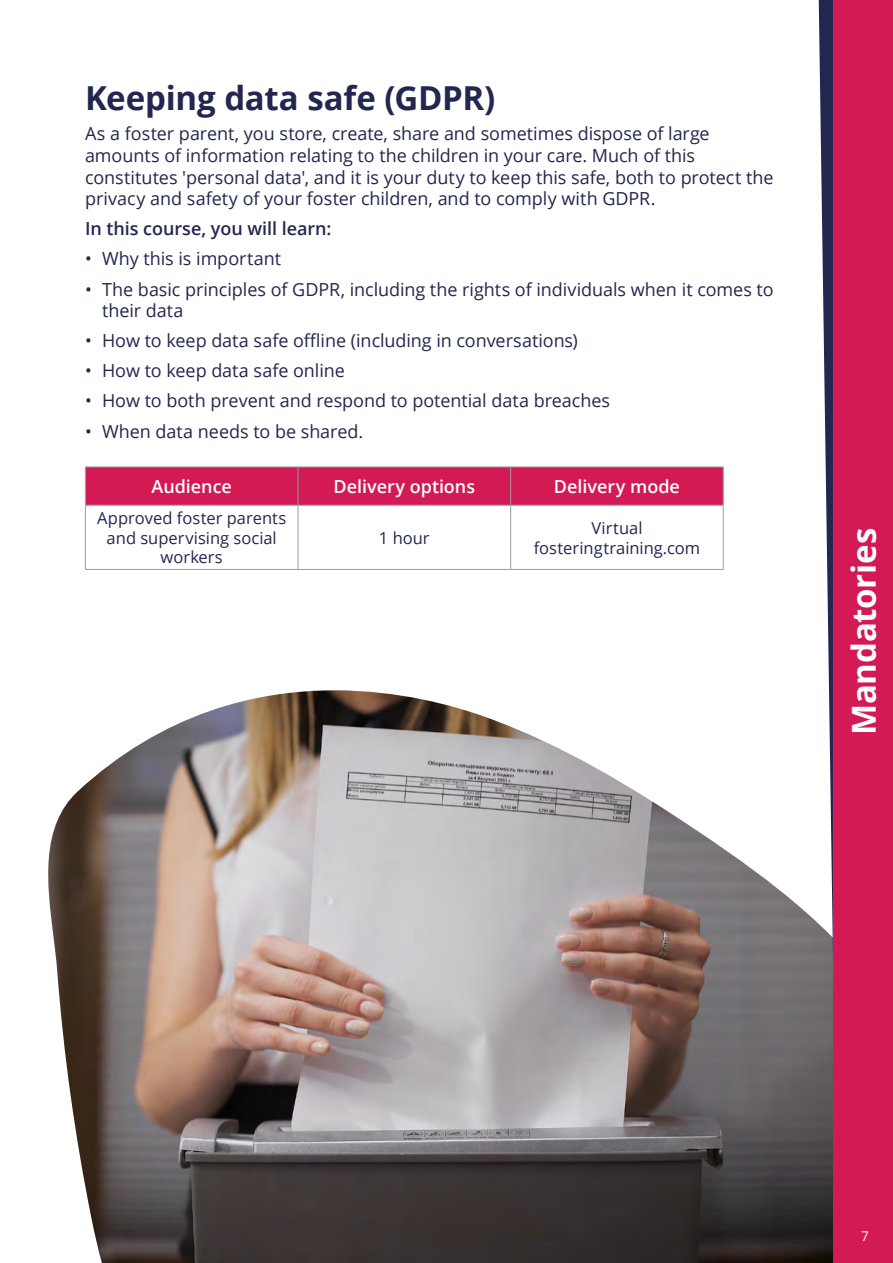
<style>
.page{position:relative;width:893px;height:1263px;background:#fff}
.page>*{position:absolute;margin:0;border:0;box-sizing:border-box;transform-origin:0 0}
.t1{font:700 33px "Open Sans";letter-spacing:-.005em;color:#22274f}
.t2{font:700 33px "Open Sans";letter-spacing:-.01em;color:#fff}
.t3{font:18px/21.6px "Open Sans";letter-spacing:-.005em;color:#22274f}
.t4{font:600 18px "Open Sans";color:#fff}
.t5{font:600 18px "Open Sans";letter-spacing:-.005em;color:#22274f}
.t6{font:16.5px/19.8px "Open Sans";color:#22274f;text-align:center}
.t7{font:13.5px "Open Sans";color:#fff}
</style>
<div class="page">
<img style="left:48px;top:690px;width:771px;height:573px">
<svg style="left:819px;top:0;width:14px;height:1263px"></svg>
<div style="left:833px;top:0;width:60px;height:1263px;background:#d41a55"></div>
<div style="left:86px;top:468px;width:637px;height:37px;background:#d41a55"></div>
<hr style="left:85px;top:467px;width:213px;height:1px;background:#9d9d9c">
<hr style="left:85px;top:467px;width:1px;height:38px;background:#9d9d9c">
<hr style="left:298px;top:467px;width:213px;height:1px;background:#9d9d9c">
<hr style="left:298px;top:467px;width:1px;height:38px;background:#9d9d9c">
<hr style="left:511px;top:467px;width:213px;height:1px;background:#9d9d9c">
<hr style="left:510px;top:467px;width:1px;height:38px;background:#9d9d9c">
<hr style="left:723px;top:467px;width:1px;height:38px;background:#9d9d9c">
<hr style="left:85px;top:505px;width:213px;height:1px;background:#9d9d9c">
<hr style="left:85px;top:506px;width:1px;height:63px;background:#9d9d9c">
<hr style="left:298px;top:505px;width:213px;height:1px;background:#9d9d9c">
<hr style="left:298px;top:506px;width:1px;height:63px;background:#9d9d9c">
<hr style="left:511px;top:505px;width:213px;height:1px;background:#9d9d9c">
<hr style="left:510px;top:506px;width:1px;height:63px;background:#9d9d9c">
<hr style="left:723px;top:506px;width:1px;height:63px;background:#9d9d9c">
<hr style="left:85px;top:569px;width:213px;height:1px;background:#9d9d9c">
<hr style="left:298px;top:569px;width:213px;height:1px;background:#9d9d9c">
<hr style="left:511px;top:569px;width:213px;height:1px;background:#9d9d9c">
<h1 class="t1" style="left:85px;top:75px;width:412px">Keeping data safe (GDPR)</h1>
<p class="t3" style="left:85px;top:123px;width:690px">As a foster parent, you store, create, share and sometimes dispose of large amounts of information relating to the children in your care. Much of this constitutes 'personal data', and it is your duty to keep this safe, both to protect the privacy and safety of your foster children, and to comply with GDPR.</p>
<p class="t5" style="left:85px;top:216px;width:248px">In this course, you will learn:</p>
<p class="t3" style="left:85px;top:248px;width:198px">• Why this is important</p>
<p class="t3" style="left:102px;top:278px;width:673px;text-indent:-17px">• The basic principles of GDPR, including the rights of individuals when it comes to their data</p>
<p class="t3" style="left:85px;top:329px;width:494px">• How to keep data safe offline (including in conversations)</p>
<p class="t3" style="left:85px;top:359px;width:261px">• How to keep data safe online</p>
<p class="t3" style="left:85px;top:390px;width:526px">• How to both prevent and respond to potential data breaches</p>
<p class="t3" style="left:85px;top:420px;width:280px">• When data needs to be shared.</p>
<p class="t4" style="left:152px;top:474px;width:82px">Audience</p>
<p class="t4" style="left:334px;top:474px;width:143px">Delivery options</p>
<p class="t4" style="left:554px;top:474px;width:128px">Delivery mode</p>
<p class="t6" style="left:97px;top:507px;width:191px">Approved foster parents and supervising social workers</p>
<p class="t6" style="left:379px;top:527px;width:52px">1 hour</p>
<p class="t6" style="left:534px;top:517px;width:168px">Virtual fosteringtraining.com</p>
<h1 class="t2" style="left:840px;top:735px;width:208px;rotate:-90deg">Mandatories</h1>
<p class="t7" style="left:861px;top:1226px;width:9px">7</p>
</div>
